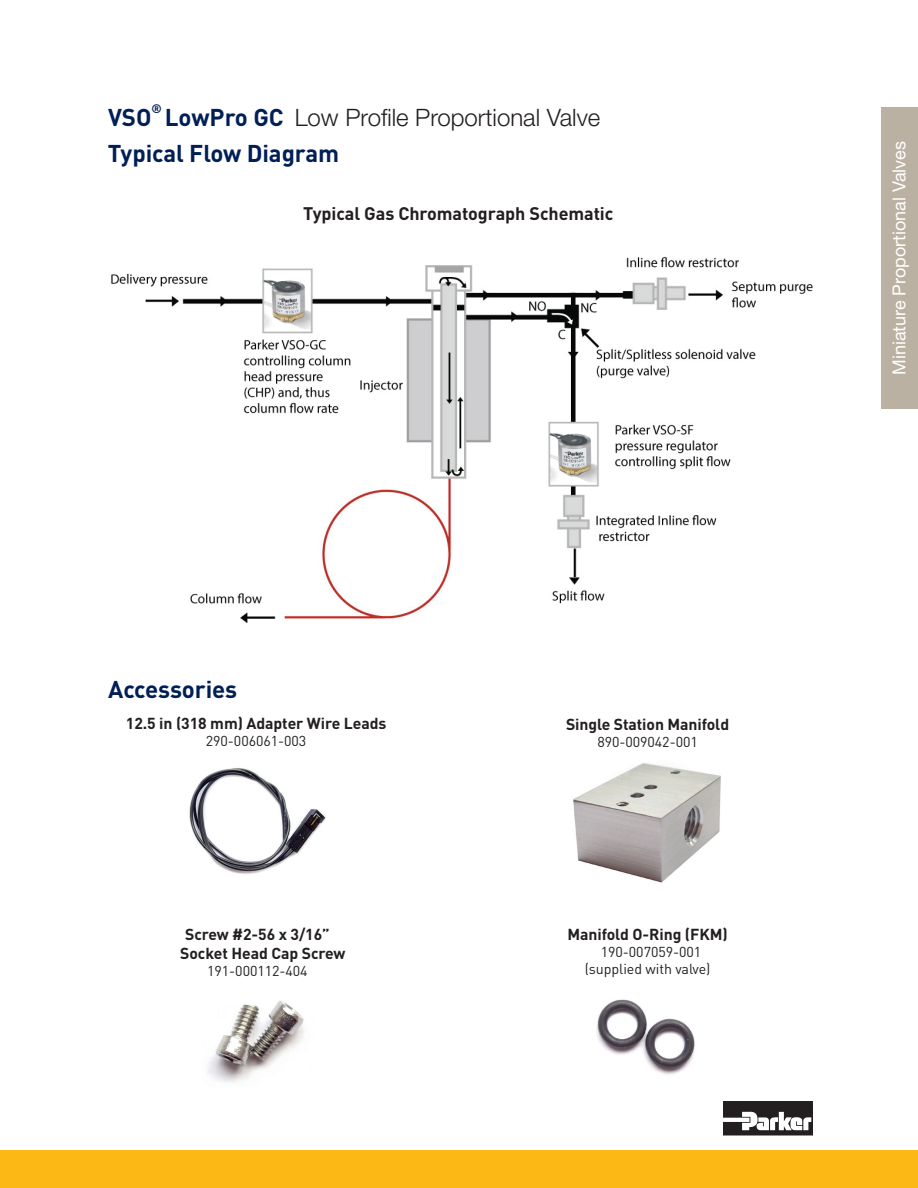
<style>
.page{position:relative;width:918px;height:1188px;background:#fff}
.page>*{position:absolute;margin:0;border:0;box-sizing:border-box;transform-origin:0 0}
.t1{font:300 24px "Helvetica Neue LT Std";color:#231f20}
.t2{font:700 24px "DIN";letter-spacing:-.005em;color:#001f56}
.t3{font:700 24px "DINOT";letter-spacing:-.005em;color:#001f56}
.t4{font:700 18px "DIN";letter-spacing:-.005em;color:#231f20}
.t5{font:18px "Helvetica Neue LT Std";color:#fff}
.t6{font:700 15.75px/18.9px "DINOT";letter-spacing:-.005em;color:#231f20}
.t7{font:14.25px/17.1px "DINOT";letter-spacing:-.005em;color:#231f20;text-align:center}
.t8{font:700 12.3px "DINOT";color:#001f56}
.s1{font-family:"DINOT";font-weight:700;color:#001f56}
</style>
<div class="page">
<hr style="left:0;top:1150px;width:1px;height:38px;background:#fcb814">
<div style="left:1px;top:1150px;width:917px;height:38px;background:#fcb814"></div>
<div style="left:882px;top:108px;width:36px;height:301px;background:#bbb1a3"></div>
<svg style="left:723px;top:1101px;width:90px;height:35px"></svg>
<img style="left:189px;top:768px;width:137px;height:106px">
<img style="left:573px;top:763px;width:148px;height:120px">
<img style="left:596px;top:999px;width:99px;height:76px">
<img style="left:208px;top:1000px;width:96px;height:83px">
<img style="left:111px;top:256px;width:701px;height:366px">
<p class="t8" style="left:152px;top:101px;width:12px">®</p>
<h1 class="t3" style="left:108px;top:101px;width:45px">VSO</h1>
<h1 class="t1" style="left:165px;top:103px;width:437px"><span class="s1">LowPro GC</span> Low Profile Proportional Valve</h1>
<h1 class="t2" style="left:108px;top:138px;width:233px">Typical Flow Diagram</h1>
<p class="t4" style="left:303px;top:201px;width:312px">Typical Gas Chromatograph Schematic</p>
<h1 class="t3" style="left:108px;top:673px;width:131px">Accessories</h1>
<p class="t6" style="left:126px;top:713px;width:262px">12.5 in (318 mm) Adapter Wire Leads</p>
<p class="t7" style="left:206px;top:731px;width:102px">290-006061-003</p>
<p class="t6" style="left:180px;top:925px;width:167px;text-indent:5px">Screw #2-56 x 3/16”<br>Socket Head Cap Screw</p>
<p class="t7" style="left:207px;top:962px;width:102px">191-000112-404</p>
<p class="t6" style="left:566px;top:714px;width:165px">Single Station Manifold</p>
<p class="t7" style="left:597px;top:732px;width:102px">890-009042-001</p>
<p class="t6" style="left:567px;top:924px;width:162px">Manifold O-Ring (FKM)</p>
<p class="t7" style="left:585px;top:943px;width:127px">190-007059-001 (supplied with valve)</p>
<p class="t5" style="left:889px;top:375px;width:236px;rotate:-90deg">Miniature Proportional Valves</p>
</div>
